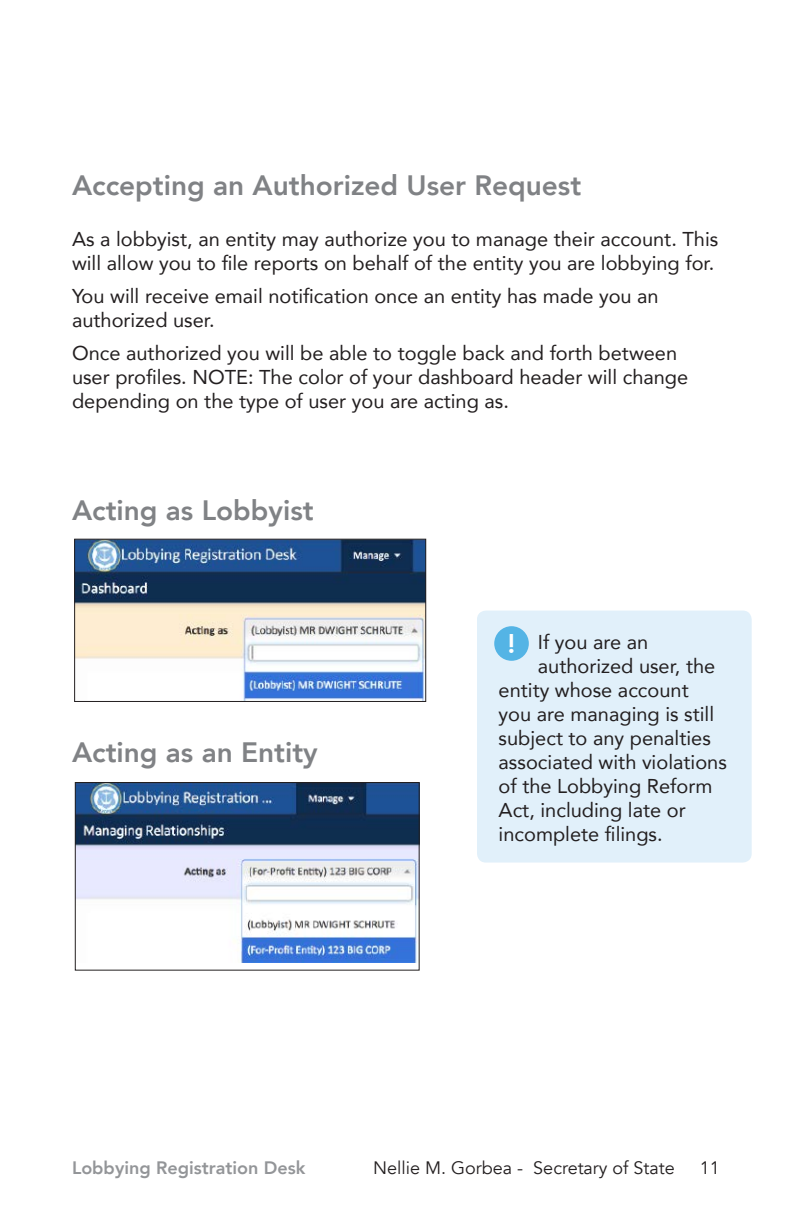
<style>
.page{position:relative;width:792px;height:1224px;background:#fff}
.page>*{position:absolute;margin:0;border:0;box-sizing:border-box;transform-origin:0 0}
.sub-titles{font:800 28px "Avenir";color:#808285}
.t1{font:800 27px "Avenir";color:#fff}
.content-text{font:20px/24px "Avenir";color:#231f20}
.t2{font:18px "Avenir";color:#231f20}
.t3{font:800 18px "Avenir";color:#939598}
</style>
<div class="page">
<div style="left:477px;top:611px;width:275px;height:252px;background:#e1f0fa;border-radius:9px"></div>
<div style="left:494px;top:626px;width:35px;height:35px;background:#54b4e5;border-radius:50%"></div>
<img style="left:77px;top:784px;width:341px;height:179px">
<div style="left:75px;top:782px;width:345px;height:189px;border:1px solid #231f20"></div>
<img style="left:76px;top:541px;width:348px;height:159px">
<div style="left:74px;top:539px;width:352px;height:163px;border:1px solid #231f20"></div>
<p class="sub-titles" style="left:72px;top:164px;width:511px">Accepting an Authorized User Request</p>
<p class="content-text" style="left:72px;top:227px;width:648px">As a lobbyist, an entity may authorize you to manage their account. This will allow you to file reports on behalf of the entity you are lobbying for.</p>
<p class="content-text" style="left:72px;top:284px;width:588px">You will receive email notification once an entity has made you an authorized user.</p>
<p class="content-text" style="left:72px;top:341px;width:618px">Once authorized you will be able to toggle back and forth between user profiles. NOTE: The color of your dashboard header will change depending on the type of user you are acting as.</p>
<p class="sub-titles" style="left:72px;top:488px;width:243px">Acting as Lobbyist</p>
<p class="sub-titles" style="left:72px;top:731px;width:247px">Acting as an Entity</p>
<p class="t1" style="left:508px;top:622px;width:9px">!</p>
<p class="content-text" style="left:538px;top:630px;width:112px">If you are an</p>
<p class="content-text" style="left:538px;top:654px;width:179px">authorized user, the</p>
<p class="content-text" style="left:499px;top:678px;width:192px">entity whose account</p>
<p class="content-text" style="left:499px;top:702px;width:217px">you are managing is still</p>
<p class="content-text" style="left:499px;top:726px;width:214px">subject to any penalties</p>
<p class="content-text" style="left:499px;top:750px;width:230px">associated with violations</p>
<p class="content-text" style="left:499px;top:774px;width:215px">of the Lobbying Reform</p>
<p class="content-text" style="left:499px;top:798px;width:189px">Act, including late or</p>
<p class="content-text" style="left:499px;top:822px;width:166px">incomplete filings.</p>
<p class="t3" style="left:72px;top:1154px;width:235px">Lobbying Registration Desk</p>
<p class="t2" style="left:373px;top:1157px;width:303px">Nellie M. Gorbea - Secretary of State</p>
<p class="t2" style="left:700px;top:1157px;width:22px">11</p>
</div>
